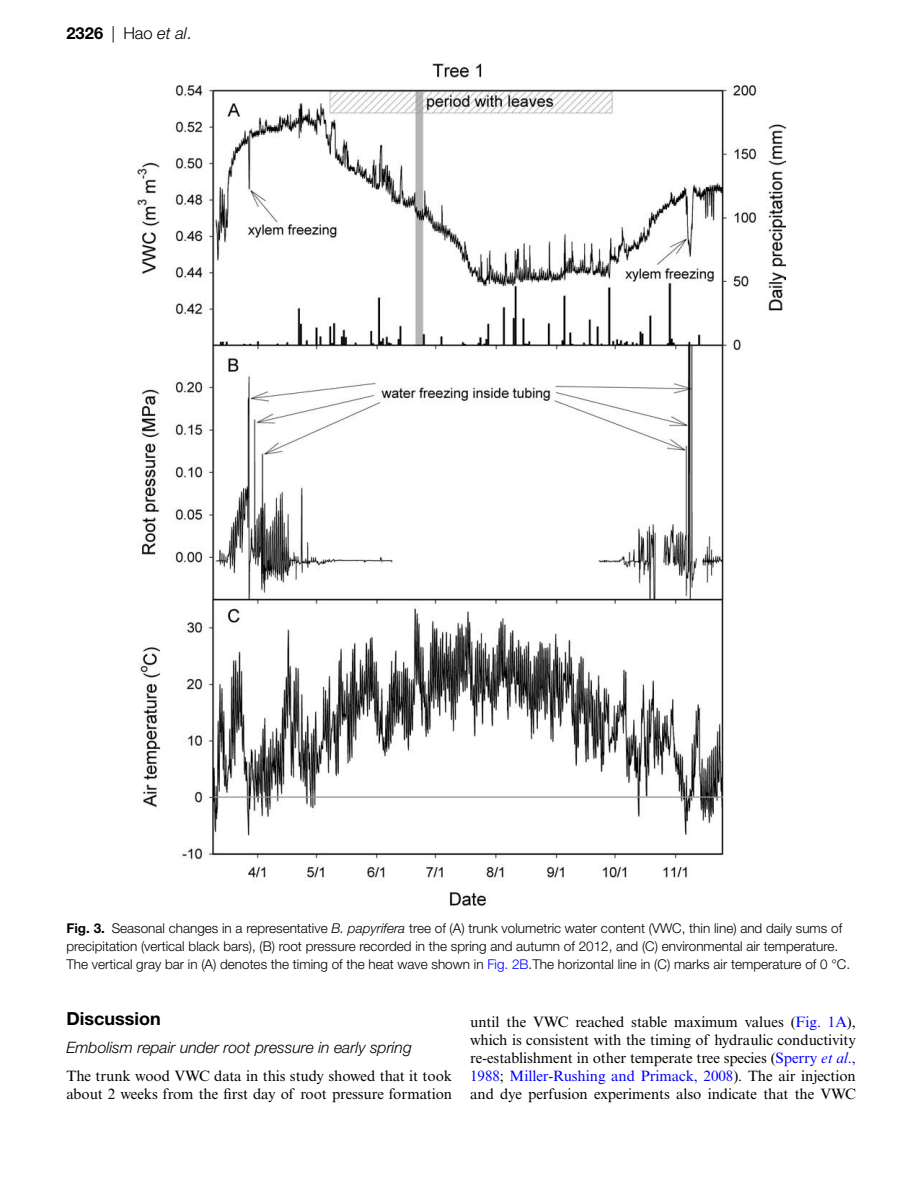
<style>
.page{position:relative;width:919px;height:1187px;background:#fff}
.page>*{position:absolute;margin:0;border:0;box-sizing:border-box;transform-origin:0 0}
.t1{font:700 18px "Helvetica Neue LT Std";color:#000}
.t2{font:300 16.5px "Helvetica Neue LT Std";color:#000}
.t3{font:italic 300 15.75px "Helvetica Neue LT Std";color:#000}
.t4{font:15px/18px "Times New Roman MT Std";letter-spacing:-.005em;color:#000}
.t5{font:300 13.5px/18px "Helvetica Neue LT Std";color:#000}
.s1{font-weight:700}
.s2{font-style:italic}
.s3{color:#00f}
.s4{font-style:italic;color:#00f}
</style>
<div class="page">
<img style="left:137px;top:63px;width:648px;height:842px">
<p class="t2" style="left:66px;top:23px;width:127px"><span class="s1">2326</span> | Hao <span class="s2">et al</span>.</p>
<p class="t5" style="left:66px;top:918px;width:785px"><span class="s1">Fig. 3.</span> Seasonal changes in a representative <span class="s2">B. papyrifera</span> tree of (A) trunk volumetric water content (VWC, thin line) and daily sums of precipitation (vertical black bars), (B) root pressure recorded in the spring and autumn of 2012, and (C) environmental air temperature.<br>The vertical gray bar in (A) denotes the timing of the heat wave shown in <span class="s3">Fig. 2B</span>.The horizontal line in (C) marks air temperature of 0 °C.</p>
<p class="t1" style="left:66px;top:1007px;width:96px">Discussion</p>
<p class="t3" style="left:66px;top:1037px;width:347px">Embolism repair under root pressure in early spring</p>
<p class="t4" style="left:66px;top:1067px;width:387px">The trunk wood VWC data in this study showed that it took about 2 weeks from the first day of root pressure formation</p>
<p class="t4" style="left:470px;top:1012px;width:387px;text-align:justify">until the VWC reached stable maximum values (<span class="s3">Fig. 1A</span>), which is consistent with the timing of hydraulic conductivity re-establishment in other temperate tree species (<span class="s3">Sperry</span> <span class="s4">et al</span><span class="s3">., 1988</span>; <span class="s3">Miller-Rushing and Primack, 2008</span>). The air injection and dye perfusion experiments also indicate that the VWC</p>
</div>
